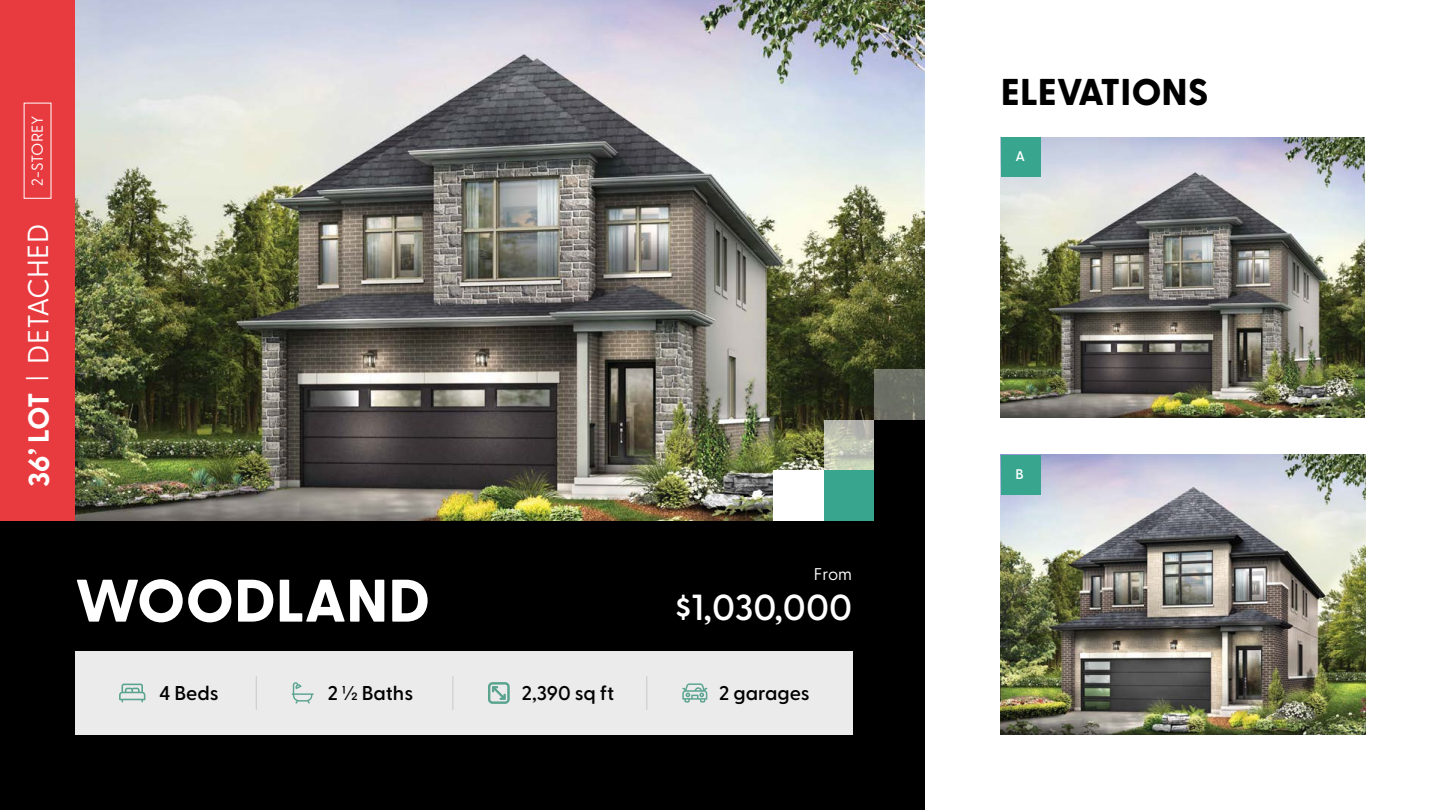
<style>
.page{position:relative;width:1440px;height:810px;background:#fff}
.page>*{position:absolute;margin:0;border:0;box-sizing:border-box;transform-origin:0 0}
.t1{font:800 59.93px "Greycliff CF";color:#fff}
.t2{font:800 37.28px "Greycliff CF";color:#000}
.t3{font:600 36.22px "Greycliff CF";color:#fff}
.t4{font:29.03px "Greycliff CF";letter-spacing:-.005em;color:#fff}
.t5{font:600 19.95px "Greycliff CF";color:#000}
.t6{font:16.95px "Greycliff CF";color:#fff}
.t7{font:15.83px "Greycliff CF";color:#fff}
.t8{font:600 13.95px "Greycliff CF";color:#fff}
.s1{font-weight:700}
.s2{font-size:22.5px}
</style>
<div class="page">
<div style="left:0;top:0;width:925px;height:810px;background:#000"></div>
<div style="left:0;top:0;width:75px;height:521px;background:#e83b40"></div>
<img style="left:75px;top:0;width:850px;height:520px">
<div style="left:75px;top:651px;width:777px;height:84px;background:#ebebeb"></div>
<svg style="left:119px;top:684px;width:26px;height:18px"></svg>
<svg style="left:292px;top:682px;width:22px;height:22px"></svg>
<svg style="left:488px;top:683px;width:21px;height:20px"></svg>
<svg style="left:682px;top:683px;width:25px;height:20px"></svg>
<hr style="left:256px;top:676px;width:1px;height:34px;background:#c7c8ca">
<hr style="left:453px;top:676px;width:1px;height:34px;background:#c7c8ca">
<hr style="left:646px;top:676px;width:1px;height:34px;background:#c7c8ca">
<svg style="left:824px;top:420px;width:51px;height:50px;background:#bdc0b0"></svg>
<div style="left:875px;top:369px;width:50px;height:51px;background:#6b6f65"></div>
<div style="left:824px;top:470px;width:51px;height:51px;background:#38a68f"></div>
<div style="left:875px;top:470px;width:50px;height:51px;background:#000"></div>
<div style="left:875px;top:420px;width:50px;height:50px;background:#000"></div>
<div style="left:774px;top:470px;width:50px;height:51px;background:#fff"></div>
<img style="left:1001px;top:137px;width:364px;height:280px">
<img style="left:1001px;top:455px;width:364px;height:280px">
<div style="left:1001px;top:137px;width:39px;height:40px;background:#38a68f"></div>
<div style="left:1001px;top:455px;width:39px;height:39px;background:#38a68f"></div>
<p class="t7" style="left:26px;top:186px;width:72px;rotate:-90deg">2-STOREY</p>
<h3 class="t4" style="left:16px;top:487px;width:265px;rotate:-90deg"><span class="s1">36’ LOT</span> <span class="s2">|</span> DETACHED</h3>
<h1 class="t1" style="left:75px;top:555px;width:357px">WOODLAND</h1>
<p class="t6" style="left:814px;top:562px;width:40px">From</p>
<h3 class="t3" style="left:675px;top:580px;width:179px">$1,030,000</h3>
<p class="t5" style="left:159px;top:678px;width:61px">4 Beds</p>
<p class="t5" style="left:328px;top:678px;width:87px">2 ½ Baths</p>
<p class="t5" style="left:522px;top:678px;width:94px">2,390 sq ft</p>
<p class="t5" style="left:719px;top:678px;width:92px">2 garages</p>
<h2 class="t2" style="left:1001px;top:63px;width:209px">ELEVATIONS</h2>
<p class="t8" style="left:1016px;top:146px;width:11px">A</p>
<p class="t8" style="left:1016px;top:463px;width:10px">B</p>
</div>
